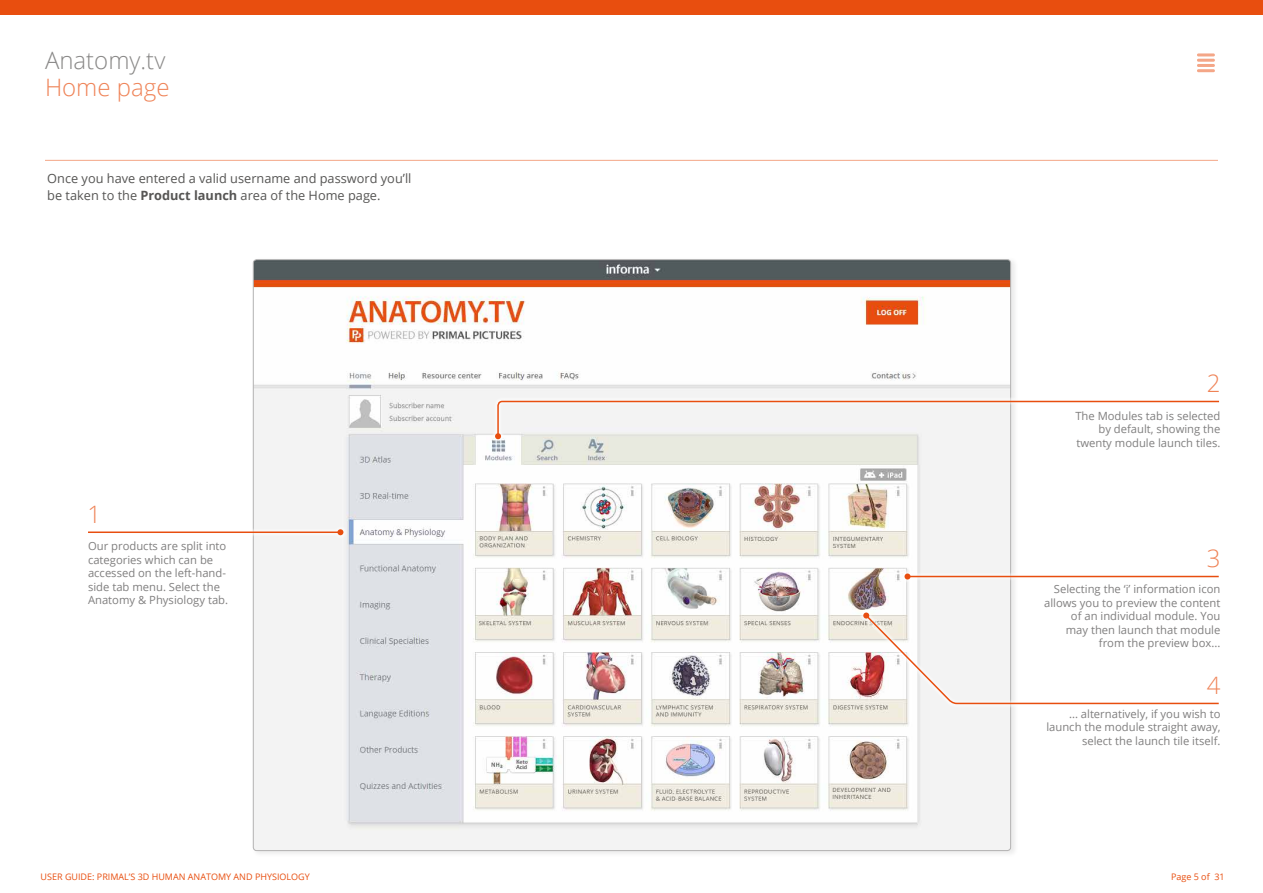
<style>
.page{position:relative;width:1263px;height:893px;background:#fff}
.page>*{position:absolute;margin:0;border:0;box-sizing:border-box;transform-origin:0 0}
.t1{font:300 24px "Open Sans";color:#ef8357}
.t2{font:300 24px "Open Sans";color:#898887}
.t3{font:12.75px/16.5px "Open Sans";color:#565554}
.t4{font:11.25px/13.5px "Open Sans";color:#807f7f;text-align:right}
.t5{font:9px "Open Sans";color:#e84e0f}
.s1{font-weight:700}
</style>
<div class="page">
<div style="left:251px;top:256px;width:768px;height:602px;background:#000;opacity:.08"></div>
<img style="left:253px;top:260px;width:758px;height:591px">
<div style="left:491px;top:396px;width:732px;height:47px;background:#fff;opacity:.54"></div>
<svg style="left:495px;top:400px;width:725px;height:39px"></svg>
<div style="left:84px;top:525px;width:263px;height:14px;background:#fff"></div>
<hr style="left:88px;top:531px;width:252px;height:2px;background:#e84e0f">
<svg style="left:337px;top:529px;width:6px;height:6px"></svg>
<div style="left:900px;top:569px;width:323px;height:14px;background:#fff;opacity:.54"></div>
<hr style="left:907px;top:576px;width:312px;height:1px;background:#e84e0f">
<svg style="left:904px;top:573px;width:6px;height:6px"></svg>
<div style="left:859px;top:608px;width:364px;height:100px;background:#fff"></div>
<svg style="left:863px;top:612px;width:356px;height:93px"></svg>
<svg style="left:1194px;top:50px;width:24px;height:24px"></svg>
<hr style="left:1197px;top:53px;width:18px;height:3px;background:#f4a687;border-radius:2px">
<hr style="left:1197px;top:64px;width:18px;height:3px;background:#f4a687;border-radius:2px">
<hr style="left:1197px;top:59px;width:18px;height:3px;background:#f4a687;border-radius:2px">
<hr style="left:1197px;top:69px;width:18px;height:3px;background:#f4a687;border-radius:2px">
<div style="left:0;top:0;width:1263px;height:15px;background:#e84e0f"></div>
<div style="left:41px;top:156px;width:1181px;height:9px;background:#fff;opacity:.54"></div>
<hr style="left:45px;top:160px;width:1173px;height:1px;background:#f4a687">
<h1 class="t2" style="left:45px;top:44px;width:122px">Anatomy.tv</h1>
<h1 class="t1" style="left:45px;top:71px;width:126px">Home page</h1>
<p class="t3" style="left:47px;top:170px;width:366px">Once you have entered a valid username and password you’ll be taken to the <span class="s1">Product launch</span> area of the Home page.</p>
<h1 class="t1" style="left:88px;top:498px;width:15px">1</h1>
<p class="t4" style="left:88px;top:539px;width:142px;text-align:left">Our products are split into categories which can be accessed on the left-hand&shy;side tab menu. Select the<br>Anatomy &amp; Physiology tab.</p>
<h1 class="t1" style="left:1207px;top:366px;width:15px">2</h1>
<p class="t4" style="left:1075px;top:409px;width:147px">The Modules tab is selected by default, showing the twenty module launch tiles.</p>
<h1 class="t1" style="left:1207px;top:542px;width:15px">3</h1>
<p class="t4" style="left:1044px;top:582px;width:178px">Selecting the ‘i’ information icon allows you to preview the content of an individual module. You<br>may then launch that module from the preview box...</p>
<h1 class="t1" style="left:1207px;top:669px;width:15px">4</h1>
<p class="t4" style="left:1046px;top:706px;width:176px">... alternatively, if you wish to launch the module straight away, select the launch tile itself.</p>
<p class="t5" style="left:41px;top:871px;width:271px">USER GUIDE: PRIMAL’S 3D HUMAN ANATOMY AND PHYSIOLOGY</p>
<p class="t5" style="left:1171px;top:871px;width:55px">Page 5 of 31</p>
</div>
